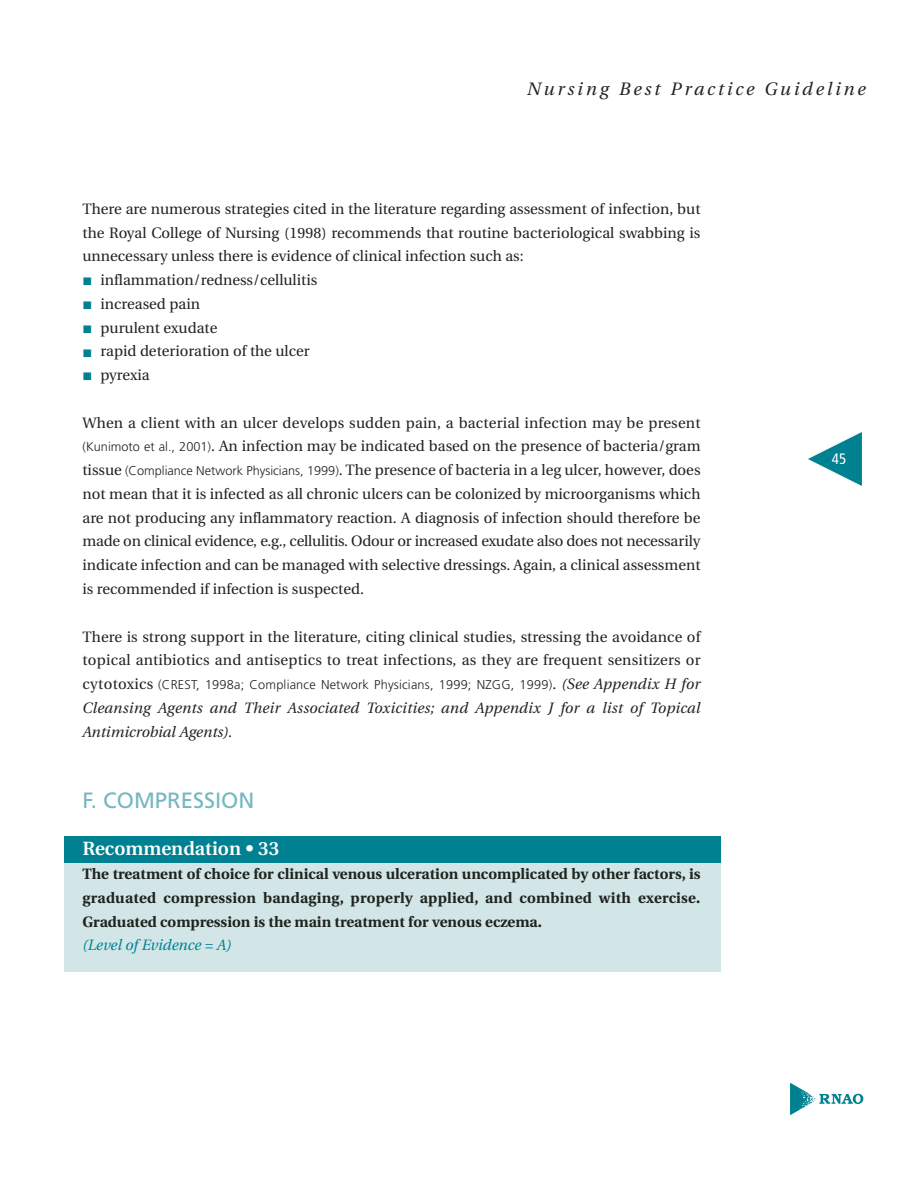
<style>
.page{position:relative;width:918px;height:1188px;background:#fff}
.page>*{position:absolute;margin:0;border:0;box-sizing:border-box;transform-origin:0 0}
.t1{font:22.2px "Frutiger";color:#76b7c0}
.t2{font:600 19.2px "Utopia";color:#fff}
.t3{font:italic 18px "Utopia";letter-spacing:.16em;color:#20231e}
.t4{font:15px/23.7px "Utopia";color:#20231e;text-align:justify}
.t5{font:700 15px/23.7px "Utopia";color:#20231e;text-align:justify}
.t6{font:italic 15px/23.7px "Utopia";letter-spacing:.015em;color:#20231e}
.t7{font:italic 15px "Utopia";color:#008192}
.t8{font:condensed 15px "Frutiger";color:#fff}
.t9{font:300 12.75px "Frutiger";letter-spacing:.015em;color:#20231e}
.s1{font-family:"Frutiger";font-weight:300;font-size:12.75px}
.s2{font-family:"Utopia";font-weight:400;font-size:15px}
.s3{font-family:"Utopia";font-weight:400;font-style:italic;font-size:15px}
</style>
<div class="page">
<div style="left:64px;top:858px;width:657px;height:114px;background:#d2e6e8"></div>
<div style="left:64px;top:836px;width:657px;height:27px;background:#008192"></div>
<svg style="left:808px;top:432px;width:54px;height:54px"></svg>
<svg style="left:790px;top:1083px;width:73px;height:32px"></svg>
<p class="t3" style="left:527px;top:82px;width:340px">Nursing Best Practice Guideline</p>
<p class="t4" style="left:82px;top:198px;width:620px">There are numerous strategies cited in the literature regarding assessment of infection, but</p>
<p class="t4" style="left:82px;top:222px;width:619px">the Royal College of Nursing (1998) recommends that routine bacteriological swabbing is</p>
<p class="t4" style="left:82px;top:246px;width:443px">unnecessary unless there is evidence of clinical infection such as:</p>
<p class="t4" style="left:100px;top:270px;width:218px">inflammation/redness/cellulitis</p>
<p class="t4" style="left:100px;top:293px;width:101px">increased pain</p>
<p class="t4" style="left:100px;top:317px;width:118px">purulent exudate</p>
<p class="t4" style="left:100px;top:341px;width:211px">rapid deterioration of the ulcer</p>
<p class="t4" style="left:100px;top:365px;width:51px">pyrexia</p>
<p class="t4" style="left:82px;top:412px;width:620px">When a client with an ulcer develops sudden pain, a bacterial infection may be present <span class="s1">(Kunimoto et al., 2001)</span>. An infection may be indicated based on the presence of bacteria/gram tissue <span class="s1">(Compliance Network Physicians, 1999)</span>. The presence of bacteria in a leg ulcer, however, does not mean that it is infected as all chronic ulcers can be colonized by microorganisms which are not producing any inflammatory reaction. A diagnosis of infection should therefore be made on clinical evidence, e.g., cellulitis. Odour or increased exudate also does not necessarily indicate infection and can be managed with selective dressings. Again, a clinical assessment is recommended if infection is suspected.</p>
<p class="t4" style="left:82px;top:626px;width:620px">There is strong support in the literature, citing clinical studies, stressing the avoidance of topical antibiotics and antiseptics to treat infections, as they are frequent sensitizers or</p>
<p class="t9" style="left:82px;top:679px;width:619px"><span class="s2">cytotoxics</span> (CREST, 1998a; Compliance Network Physicians, 1999; NZGG, 1999)<span class="s2">.</span> <span class="s3">(See Appendix H for</span></p>
<p class="t6" style="left:82px;top:697px;width:620px">Cleansing Agents and Their Associated Toxicities; and Appendix J for a list of Topical<br>Antimicrobial Agents).</p>
<h1 class="t1" style="left:82px;top:791px;width:173px">F. COMPRESSION</h1>
<p class="t2" style="left:82px;top:841px;width:198px">Recommendation • 33</p>
<p class="t5" style="left:82px;top:864px;width:620px">The treatment of choice for clinical venous ulceration uncomplicated by other factors, is graduated compression bandaging, properly applied, and combined with exercise.<br>Graduated compression is the main treatment for venous eczema.</p>
<p class="t7" style="left:82px;top:939px;width:150px">(Level of Evidence = A)</p>
<p class="t8" style="left:832px;top:453px;width:16px">45</p>
</div>
